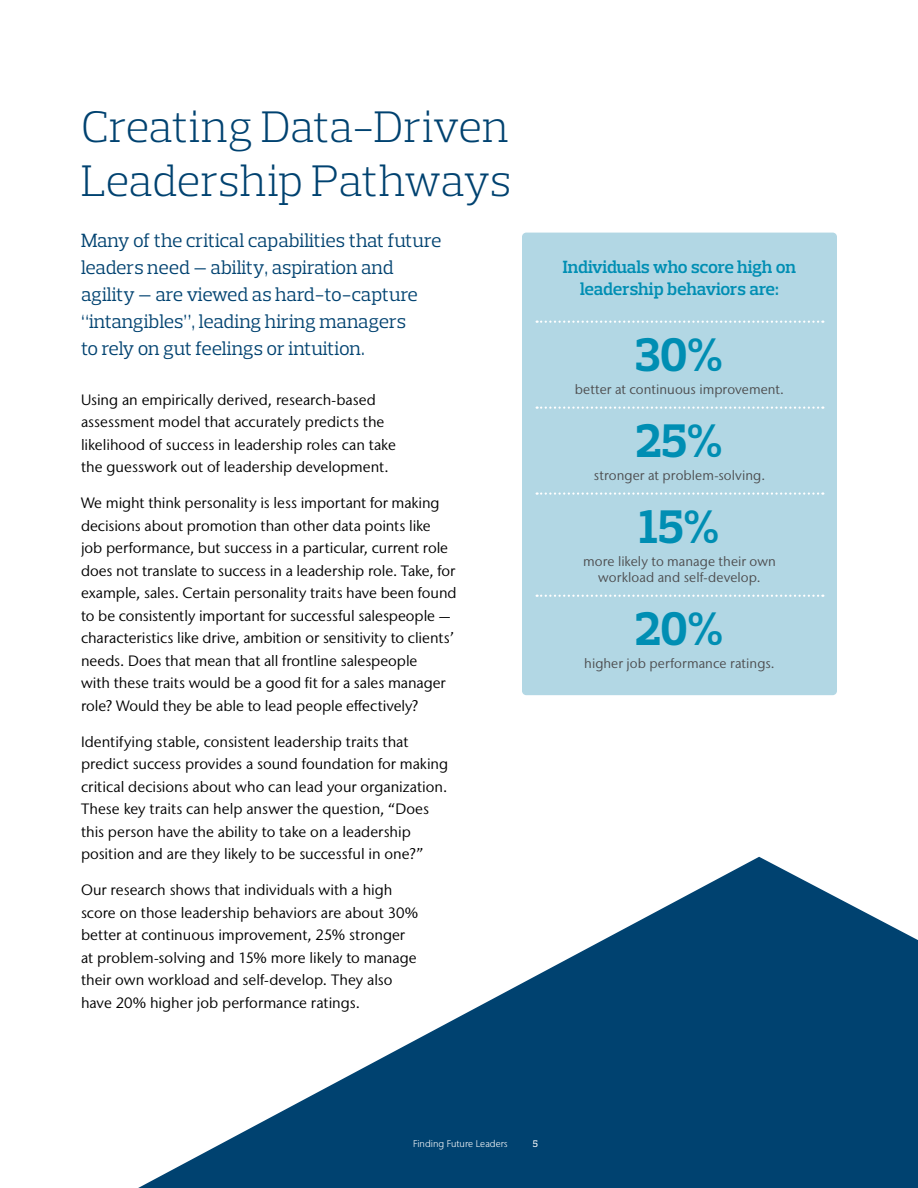
<style>
.page{position:relative;width:918px;height:1188px;background:#fff}
.page>*{position:absolute;margin:0;border:0;box-sizing:border-box;transform-origin:0 0}
.t1{font:700 48px "Prelo Slab";letter-spacing:-.005em;color:#008eb3}
.t2{font:300 45px/54px "Prelo Slab";letter-spacing:-.01em;color:#004270}
.t3{font:19.5px/27px "Prelo Slab";letter-spacing:-.01em;color:#004270}
.t4{font:600 18px/21.6px "Prelo Slab";letter-spacing:-.01em;color:#008eb3;text-align:center}
.t5{font:15px/22.5px "Stone Sans IIITC Pro";color:#000}
.t6{font:13.5px/16.2px "Stone Sans IIITC Pro";letter-spacing:.005em;color:#4d4d4f;text-align:center}
.t7{font:300 9.75px "Stone Sans IIITC Pro";color:#fff}
.t8{font:500 9.75px "Prelo Slab";color:#fff}
</style>
<div class="page">
<svg style="left:138px;top:857px;width:780px;height:331px;fill:#004270"></svg>
<div style="left:522px;top:233px;width:315px;height:462px;background:#b2d7e4;border-radius:4px"></div>
<svg style="left:537px;top:321px;width:286px;height:2px"></svg>
<svg style="left:537px;top:407px;width:286px;height:2px"></svg>
<svg style="left:537px;top:492px;width:286px;height:3px"></svg>
<svg style="left:537px;top:595px;width:286px;height:2px"></svg>
<h2 class="t2" style="left:81px;top:99px;width:432px">Creating Data-Driven<br>Leadership Pathways</h2>
<h3 class="t3" style="left:81px;top:227px;width:362px">Many of the critical capabilities that future leaders need — ability, aspiration and agility — are viewed as hard-to-capture “intangibles”, leading hiring managers<br>to rely on gut feelings or intuition.</h3>
<p class="t5" style="left:81px;top:388px;width:316px">Using an empirically derived, research-based assessment model that accurately predicts the likelihood of success in leadership roles can take the guesswork out of leadership development.</p>
<p class="t5" style="left:81px;top:492px;width:377px">We might think personality is less important for making decisions about promotion than other data points like<br>job performance, but success in a particular, current role does not translate to success in a leadership role. Take, for example, sales. Certain personality traits have been found to be consistently important for successful salespeople — characteristics like drive, ambition or sensitivity to clients’ needs. Does that mean that all frontline salespeople<br>with these traits would be a good fit for a sales manager role? Would they be able to lead people effectively?</p>
<p class="t5" style="left:81px;top:730px;width:369px">Identifying stable, consistent leadership traits that predict success provides a sound foundation for making critical decisions about who can lead your organization.<br>These key traits can help answer the question, “Does this person have the ability to take on a leadership position and are they likely to be successful in one?”</p>
<p class="t5" style="left:81px;top:879px;width:339px">Our research shows that individuals with a high score on those leadership behaviors are about 30% better at continuous improvement, 25% stronger at problem-solving and 15% more likely to manage their own workload and self-develop. They also have 20% higher job performance ratings.</p>
<p class="t4" style="left:563px;top:256px;width:235px">Individuals who score high on leadership behaviors are:</p>
<h1 class="t1" style="left:636px;top:326px;width:89px">30%</h1>
<p class="t6" style="left:575px;top:381px;width:211px">better at continuous improvement.</p>
<h1 class="t1" style="left:636px;top:412px;width:88px">25%</h1>
<p class="t6" style="left:594px;top:467px;width:173px">stronger at problem-solving.</p>
<h1 class="t1" style="left:639px;top:497px;width:82px">15%</h1>
<p class="t6" style="left:583px;top:553px;width:194px">more likely to manage their own workload and self-develop.</p>
<h1 class="t1" style="left:635px;top:600px;width:90px">20%</h1>
<p class="t6" style="left:584px;top:655px;width:192px">higher job performance ratings.</p>
<p class="t7" style="left:413px;top:1138px;width:96px">Finding Future Leaders</p>
<p class="t8" style="left:533px;top:1138px;width:7px">5</p>
</div>
